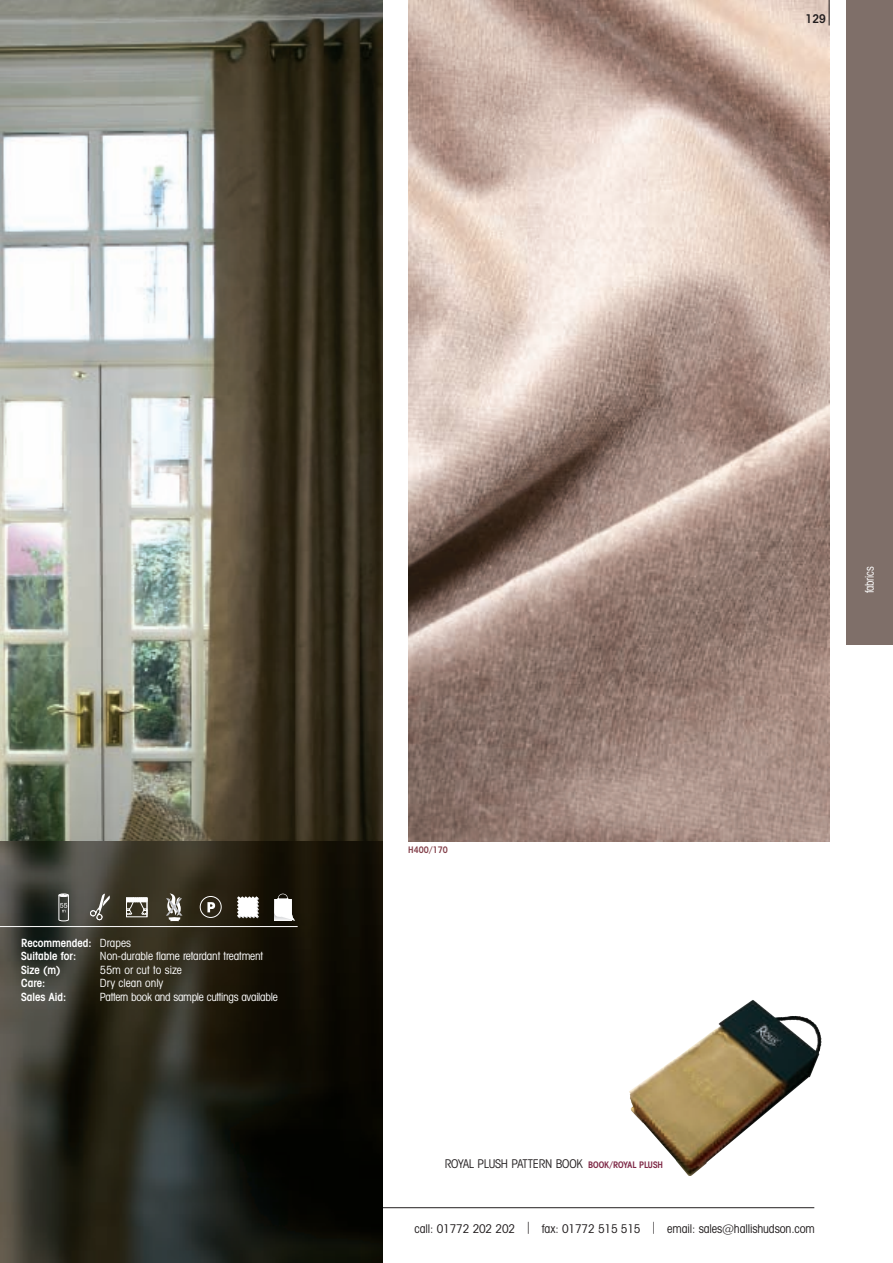
<style>
.page{position:relative;width:893px;height:1263px;background:#fff}
.page>*{position:absolute;margin:0;border:0;box-sizing:border-box;transform-origin:0 0}
.t1{font:condensed 12px "Avant Garde IT Cby BT";letter-spacing:-.01em;color:#231f20}
.t2{font:condensed 12px "Avant Garde IT Cby BT";letter-spacing:-.02em;color:#fff;scale:.9 1}
.t3{font:600 condensed 12px "Avant Garde IT Cby BT";color:#231f20}
.t4{font:condensed 11.25px "Avant Garde IT Cby BT";letter-spacing:-.01em;color:#fff}
.t5{font:600 condensed 11.25px/13.5px "Avant Garde IT Cby BT";color:#fff}
.t6{font:600 condensed 9px "Avant Garde IT Cby BT";color:#83404a}
.s1{font-weight:400}
.s2{font-weight:600;font-size:9px;color:#7e2846}
</style>
<div class="page">
<hr style="left:79px;top:1207px;width:735px;height:1px;background:#231f20">
<img style="left:0;top:0;width:383px;height:842px">
<img style="left:0;top:842px;width:383px;height:421px">
<img style="left:408px;top:0;width:421px;height:842px">
<img style="left:629px;top:1000px;width:193px;height:176px">
<svg style="left:274px;top:894px;width:21px;height:27px"></svg>
<svg style="left:166px;top:893px;width:17px;height:28px"></svg>
<svg style="left:237px;top:896px;width:22px;height:22px"></svg>
<svg style="left:126px;top:898px;width:21px;height:19px"></svg>
<svg style="left:90px;top:894px;width:20px;height:26px"></svg>
<svg style="left:58px;top:894px;width:11px;height:27px"></svg>
<div style="left:200px;top:896px;width:22px;height:22px;border:1px solid #fff;border-radius:50%"></div>
<svg style="left:207px;top:902px;width:8px;height:10px"></svg>
<hr style="left:0;top:926px;width:298px;height:1px;background:#fff">
<svg style="left:829px;top:0;width:1px;height:26px"></svg>
<div style="left:846px;top:0;width:47px;height:644px;background:#7f6f69"></div>
<p class="t3" style="left:806px;top:15px;width:22px">129</p>
<p class="t5" style="left:21px;top:937px;width:111px">Recommended: <span class="s1">Drapes<br></span>Suitable for:</p>
<p class="t4" style="left:100px;top:952px;width:165px">Non-durable flame retardant treatment</p>
<p class="t5" style="left:21px;top:964px;width:40px">Size (m)</p>
<p class="t4" style="left:100px;top:966px;width:84px">55m or cut to size</p>
<p class="t5" style="left:21px;top:978px;width:26px">Care:</p>
<p class="t4" style="left:100px;top:979px;width:65px">Dry clean only</p>
<p class="t5" style="left:21px;top:991px;width:47px">Sales Aid:</p>
<p class="t4" style="left:100px;top:993px;width:179px">Pattern book and sample cuttings available</p>
<p class="t6" style="left:408px;top:846px;width:41px">H400/170</p>
<p class="t2" style="left:865px;top:593px;width:31px;rotate:-90deg">fabrics</p>
<p class="t1" style="left:445px;top:1159px;width:220px">ROYAL PLUSH PATTERN BOOK <span class="s2">BOOK/ROYAL PLUSH</span></p>
<p class="t1" style="left:415px;top:1224px;width:402px">call: 01772 202 202 | fax: 01772 515 515 | email: sales@hallishudson.com</p>
</div>
